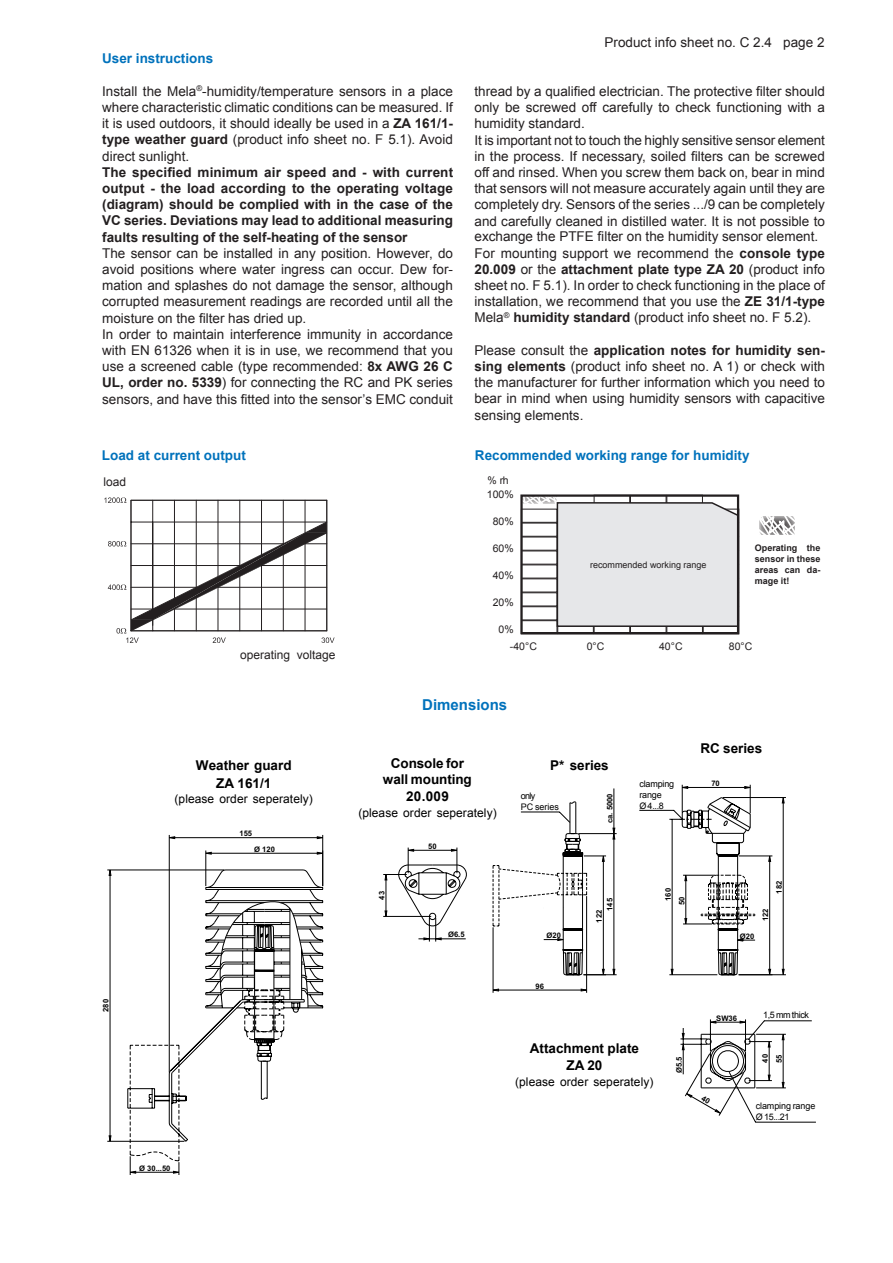
<style>
.page{position:relative;width:893px;height:1263px;background:#fff}
.page>*{position:absolute;margin:0;border:0;box-sizing:border-box;transform-origin:0 0}
.t1{font:700 15px "Arial";color:#0072bc}
.Body_Text_2{font:13.5px/16.2px "Arial";color:#231f20;text-align:justify}
.t2{font:700 13.5px/16.2px "Arial";color:#231f20;text-align:justify}
.t3{font:700 13.5px/16.8px "Arial";color:#000;text-align:center}
.t4{font:700 13.5px "Arial";color:#0072bc}
.t5{font:12px "Arial";letter-spacing:.005em;color:#000}
.t6{font:12px "Arial";color:#231f20}
.t7{font:10.5px/13.5px "Arial";color:#231f20}
.t8{font:9px/10.8px "Arial";letter-spacing:-.015em;color:#000}
.t9{font:700 9px/10.8px "Arial";color:#231f20;text-align:justify}
.t10{font:9px "Arial";color:#231f20}
.t11{font:700 7.65px/14px "Arial";color:#000}
.s1{font-weight:700}
</style>
<div class="page">
<svg style="left:107px;top:869px;width:21px;height:272px"></svg>
<svg style="left:109px;top:1136px;width:2px;height:6px"></svg>
<svg style="left:104px;top:497px;width:231px;height:146px"></svg>
<svg style="left:759px;top:516px;width:36px;height:19px"></svg>
<div style="left:557px;top:620px;width:37px;height:14px;border:1px solid #231f20"></div>
<div style="left:594px;top:620px;width:36px;height:14px;border:1px solid #231f20"></div>
<div style="left:630px;top:620px;width:36px;height:14px;border:1px solid #231f20"></div>
<div style="left:666px;top:620px;width:37px;height:14px;border:1px solid #231f20"></div>
<svg style="left:523px;top:497px;width:213px;height:131px"></svg>
<div style="left:520px;top:494px;width:219px;height:140px;border:2px solid #231f20"></div>
<svg style="left:128px;top:784px;width:688px;height:389px"></svg>
<p class="t4" style="left:102px;top:50px;width:113px">User instructions</p>
<p class="Body_Text_2" style="left:102px;top:83px;width:352px">Install the Mela<sup>®</sup>-humidity/temperature sensors in a place where characteristic climatic conditions can be measured. If it is used outdoors, it should ideally be used in a <span class="s1">ZA 161/1- type weather guard</span> (product info sheet no. F 5.1). Avoid direct sunlight.</p>
<p class="t2" style="left:102px;top:164px;width:352px">The specified minimum air speed and - with current output - the load according to the operating voltage (diagram) should be complied with in the case of the VC series. Deviations may lead to additional measuring faults resulting of the self-heating of the sensor</p>
<p class="Body_Text_2" style="left:102px;top:245px;width:352px">The sensor can be installed in any position. However, do avoid positions where water ingress can occur. Dew for&shy;mation and splashes do not damage the sensor, although corrupted measurement readings are recorded until all the moisture on the filter has dried up.</p>
<p class="Body_Text_2" style="left:102px;top:326px;width:352px">In order to maintain interference immunity in accordance with EN 61326 when it is in use, we recommend that you use a screened cable (type recommended: <span class="s1">8x AWG 26 C UL, order no. 5339</span>) for connecting the RC and PK series sensors, and have this fitted into the sensor’s EMC conduit</p>
<p class="t4" style="left:102px;top:446px;width:146px">Load at current output</p>
<p class="t6" style="left:103px;top:473px;width:24px">load</p>
<p class="t6" style="left:240px;top:647px;width:97px">operating voltage</p>
<p class="Body_Text_2" style="left:605px;top:34px;width:221px">Product info sheet no. C 2.4 page 2</p>
<p class="Body_Text_2" style="left:475px;top:83px;width:352px">thread by a qualified electrician. The protective filter should only be screwed off carefully to check functioning with a humidity standard.</p>
<p class="Body_Text_2" style="left:475px;top:132px;width:352px">It is important not to touch the highly sensitive sensor element in the process. If necessary, soiled filters can be screwed off and rinsed. When you screw them back on, bear in mind that sensors will not measure accurately again until they are completely dry. Sensors of the series .../9 can be completely and carefully cleaned in distilled water. It is not possible to exchange the PTFE filter on the humidity sensor element.</p>
<p class="Body_Text_2" style="left:475px;top:245px;width:352px">For mounting support we recommend the <span class="s1">console type 20.009</span> or the <span class="s1">attachment plate type ZA 20</span> (product info sheet no. F 5.1). In order to check functioning in the place of installation, we recommend that you use the <span class="s1">ZE 31/1-type </span>Mela<sup>®</sup> <span class="s1">humidity standard</span> (product info sheet no. F 5.2).</p>
<p class="Body_Text_2" style="left:475px;top:342px;width:352px">Please consult the <span class="s1">application notes for humidity sen&shy;sing elements</span> (product info sheet no. A 1) or check with the manufacturer for further information which you need to bear in mind when using humidity sensors with capacitive sensing elements.</p>
<p class="t4" style="left:475px;top:446px;width:276px">Recommended working range for humidity</p>
<p class="t7" style="left:487px;top:474px;width:28px">% rh<br>100%</p>
<p class="t7" style="left:493px;top:515px;width:23px">80%</p>
<p class="t7" style="left:493px;top:542px;width:23px">60%</p>
<p class="t7" style="left:493px;top:569px;width:23px">40%</p>
<p class="t7" style="left:493px;top:596px;width:23px">20%</p>
<p class="t7" style="left:510px;top:621px;width:28px;line-height:17.4px;text-indent:-11px">0% -40°C</p>
<p class="t10" style="left:590px;top:559px;width:118px">recommended working range</p>
<p class="t9" style="left:755px;top:543px;width:67px">Operating the sensor in these areas can da&shy;mage it!</p>
<p class="t7" style="left:587px;top:640px;width:19px">0°C</p>
<p class="t7" style="left:659px;top:640px;width:25px">40°C</p>
<p class="t7" style="left:729px;top:640px;width:25px">80°C</p>
<p class="t11" style="left:99px;top:1012px;width:14px;rotate:-90deg">280</p>
<p class="t3" style="left:196px;top:757px;width:97px;line-height:17.2px">Weather guard<br>ZA 161/1</p>
<p class="t5" style="left:175px;top:791px;width:140px">(please order seperately)</p>
<p class="t11" style="left:239px;top:827px;width:14px">155</p>
<p class="t11" style="left:254px;top:842px;width:22px">Ø 120</p>
<p class="t11" style="left:139px;top:1161px;width:33px">Ø 30...50</p>
<p class="t1" style="left:422px;top:695px;width:87px">Dimensions</p>
<p class="t3" style="left:383px;top:755px;width:90px">Console for wall mounting<br>20.009</p>
<p class="t5" style="left:358px;top:804px;width:140px">(please order seperately)</p>
<p class="t3" style="left:550px;top:757px;width:60px">P* series</p>
<p class="t8" style="left:521px;top:790px;width:40px">only<br>PC series</p>
<p class="t8" style="left:639px;top:779px;width:36px">clamping range<br>Ø 4...8</p>
<p class="t11" style="left:603px;top:823px;width:31px;rotate:-90deg">ca. 5000</p>
<p class="t11" style="left:428px;top:839px;width:10px">50</p>
<p class="t11" style="left:375px;top:900px;width:10px;rotate:-90deg">43</p>
<p class="t11" style="left:603px;top:911px;width:14px;rotate:-90deg">145</p>
<p class="t11" style="left:592px;top:922px;width:14px;rotate:-90deg">122</p>
<p class="t11" style="left:661px;top:901px;width:14px;rotate:-90deg">160</p>
<p class="t11" style="left:675px;top:905px;width:10px;rotate:-90deg">50</p>
<p class="t11" style="left:448px;top:928px;width:18px">Ø6.5</p>
<p class="t11" style="left:547px;top:928px;width:16px">Ø20</p>
<p class="t3" style="left:700px;top:740px;width:63px">RC series</p>
<p class="t11" style="left:711px;top:776px;width:10px">70</p>
<p class="t11" style="left:740px;top:929px;width:16px">Ø20</p>
<p class="t11" style="left:772px;top:893px;width:14px;rotate:-90deg">182</p>
<p class="t11" style="left:759px;top:921px;width:14px;rotate:-90deg">122</p>
<p class="t11" style="left:536px;top:979px;width:10px">96</p>
<p class="t3" style="left:530px;top:1040px;width:111px;line-height:17.2px">Attachment plate<br>ZA 20</p>
<p class="t5" style="left:515px;top:1073px;width:140px">(please order seperately)</p>
<p class="t11" style="left:716px;top:1011px;width:22px">SW36</p>
<p class="t8" style="left:763px;top:1010px;width:48px">1,5 mm thick</p>
<p class="t11" style="left:672px;top:1073px;width:18px;rotate:-90deg">Ø5.5</p>
<p class="t11" style="left:758px;top:1063px;width:10px;rotate:-90deg">40<br>55</p>
<p class="t8" style="left:756px;top:1101px;width:61px">clamping range<br>Ø 15...21</p>
</div>
